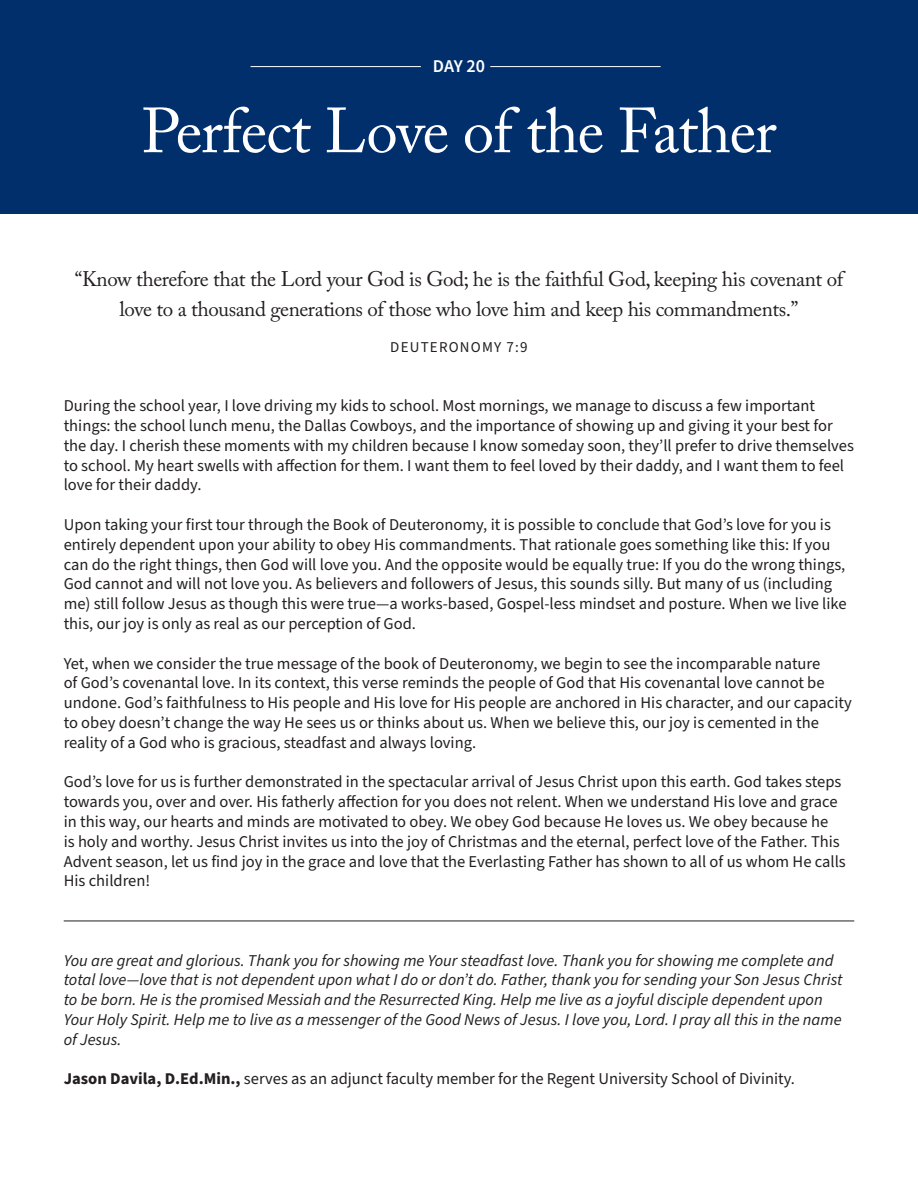
<style>
.page{position:relative;width:918px;height:1188px;background:#fff}
.page>*{position:absolute;margin:0;border:0;box-sizing:border-box;transform-origin:0 0}
.t1{font:63px "Adobe Caslon Pro";letter-spacing:-.02em;color:#fff}
.t2{font:21px/30px "Adobe Caslon Pro";letter-spacing:-.02em;color:#231f20;text-align:center}
.t3{font:600 18px "Source Sans Pro";color:#fff}
.t4{font:16.5px/19.8px "Source Sans Pro";color:#231f20}
.t5{font:italic 16.5px/19.8px "Source Sans Pro";color:#231f20}
.t6{font:15px "Source Sans Pro";letter-spacing:.08em;color:#231f20}
.s1{font-weight:700}
</style>
<div class="page">
<div style="left:0;top:0;width:918px;height:214px;background:#002f6c"></div>
<hr style="left:251px;top:66px;width:170px;height:1px;background:#fff">
<hr style="left:490px;top:66px;width:171px;height:1px;background:#fff">
<hr style="left:64px;top:921px;width:790px;height:1px;background:#231f20">
<p class="t3" style="left:433px;top:60px;width:54px">DAY 20</p>
<h1 class="t1" style="left:141px;top:105px;width:637px">Perfect Love of the Father</h1>
<p class="t2" style="left:75px;top:266px;width:770px">“Know therefore that the Lord your God is God; he is the faithful God, keeping his covenant of love to a thousand generations of those who love him and keep his commandments.”</p>
<p class="t6" style="left:390px;top:341px;width:139px">DEUTERONOMY 7:9</p>
<p class="t4" style="left:64px;top:397px;width:792px">During the school year, I love driving my kids to school. Most mornings, we manage to discuss a few important things: the school lunch menu, the Dallas Cowboys, and the importance of showing up and giving it your best for the day. I cherish these moments with my children because I know someday soon, they’ll prefer to drive themselves to school. My heart swells with affection for them. I want them to feel loved by their daddy, and I want them to feel love for their daddy.</p>
<p class="t4" style="left:64px;top:516px;width:784px">Upon taking your first tour through the Book of Deuteronomy, it is possible to conclude that God’s love for you is entirely dependent upon your ability to obey His commandments. That rationale goes something like this: If you can do the right things, then God will love you. And the opposite would be equally true: If you do the wrong things, God cannot and will not love you. As believers and followers of Jesus, this sounds silly. But many of us (including me) still follow Jesus as though this were true—a works-based, Gospel-less mindset and posture. When we live like this, our joy is only as real as our perception of God.</p>
<p class="t4" style="left:64px;top:655px;width:790px">Yet, when we consider the true message of the book of Deuteronomy, we begin to see the incomparable nature<br>of God’s covenantal love. In its context, this verse reminds the people of God that His covenantal love cannot be undone. God’s faithfulness to His people and His love for His people are anchored in His character, and our capacity to obey doesn’t change the way He sees us or thinks about us. When we believe this, our joy is cemented in the reality of a God who is gracious, steadfast and always loving.</p>
<p class="t4" style="left:64px;top:773px;width:784px">God’s love for us is further demonstrated in the spectacular arrival of Jesus Christ upon this earth. God takes steps towards you, over and over. His fatherly affection for you does not relent. When we understand His love and grace in this way, our hearts and minds are motivated to obey. We obey God because He loves us. We obey because he<br>is holy and worthy. Jesus Christ invites us into the joy of Christmas and the eternal, perfect love of the Father. This Advent season, let us find joy in the grace and love that the Everlasting Father has shown to all of us whom He calls His children!</p>
<p class="t5" style="left:64px;top:951px;width:780px">You are great and glorious. Thank you for showing me Your steadfast love. Thank you for showing me complete and total love—love that is not dependent upon what I do or don’t do. Father, thank you for sending your Son Jesus Christ to be born. He is the promised Messiah and the Resurrected King. Help me live as a joyful disciple dependent upon Your Holy Spirit. Help me to live as a messenger of the Good News of Jesus. I love you, Lord. I pray all this in the name of Jesus.</p>
<p class="t4" style="left:64px;top:1070px;width:733px"><span class="s1">Jason Davila, D.Ed.Min.,</span> serves as an adjunct faculty member for the Regent University School of Divinity.</p>
</div>
